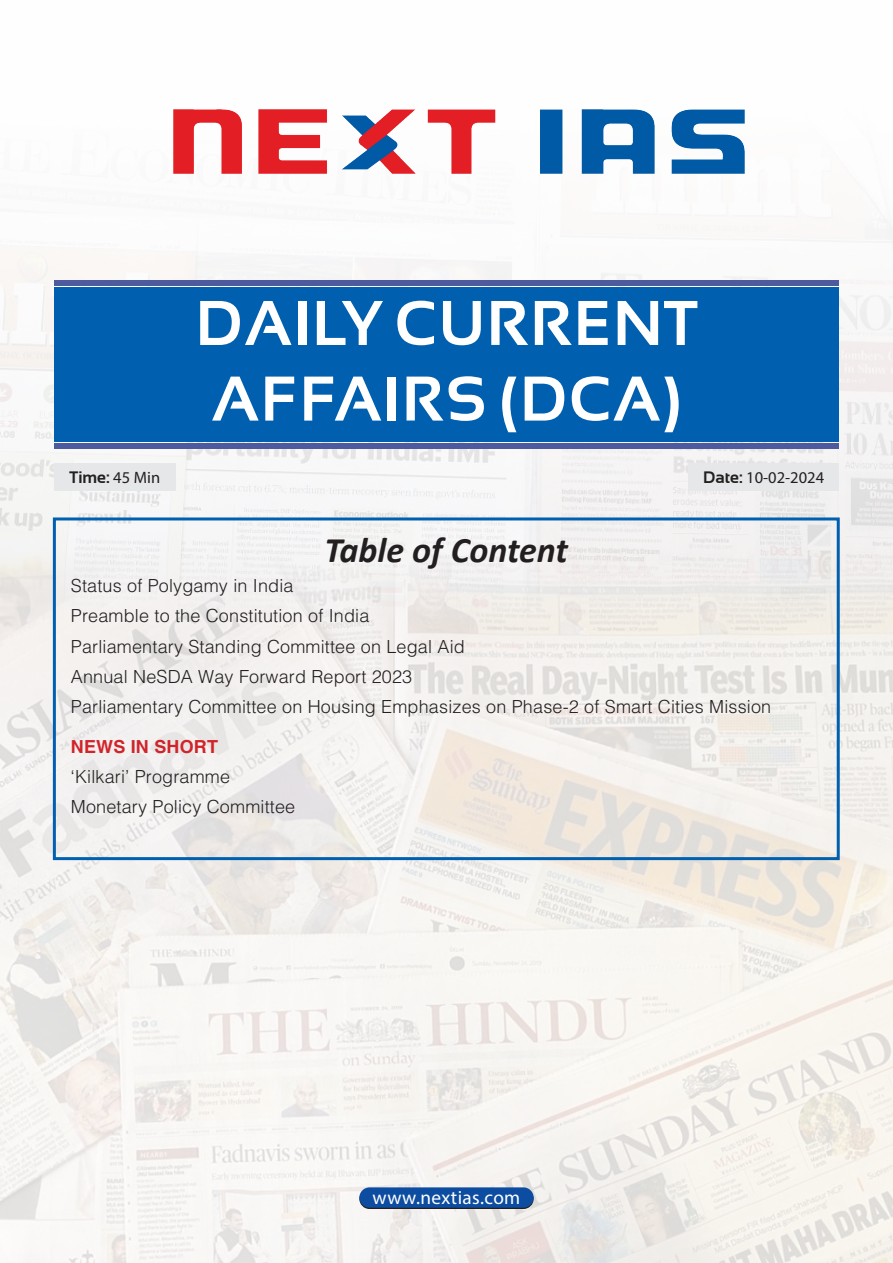
<style>
.page{position:relative;width:893px;height:1263px;background:#fff}
.page>*{position:absolute;margin:0;border:0;box-sizing:border-box;transform-origin:0 0}
.t1{font:700 63px/75.6px "Sansation";letter-spacing:.02em;color:#fff}
.body{font:italic 700 36px "Calibri";color:#231f20}
.t2{font:19.2px "Myriad Pro";letter-spacing:.02em;color:#fff}
.body-2{font:300 18px "Helvetica";letter-spacing:.01em;color:#231f20}
.body-3{font:700 18px "Helvetica";letter-spacing:.01em;color:#d1232a}
.t3{font:16.5px "Myriad Pro";color:#231f20}
.t4{font:700 16.5px "Sansation";color:#231f20}
.s1{font-family:"Myriad Pro";font-weight:400}
.s2{font-family:"Sansation";font-weight:700}
</style>
<div class="page">
<img style="left:0;top:109px;width:893px;height:425px">
<img style="left:0;top:534px;width:893px;height:729px">
<img style="left:174px;top:109px;width:570px;height:64px">
<div style="left:54px;top:287px;width:785px;height:154px;background:#0060af"></div>
<div style="left:54px;top:443px;width:785px;height:5px;background:#4d5a9e"></div>
<div style="left:54px;top:280px;width:785px;height:6px;background:#4d5a9e"></div>
<div style="left:53px;top:517px;width:787px;height:343px;border:3px solid #0060af"></div>
<div style="left:54px;top:463px;width:122px;height:27px;background:#e6e7e9"></div>
<div style="left:688px;top:463px;width:151px;height:27px;background:#e6e7e9"></div>
<svg style="left:359px;top:1189px;width:175px;height:20px"></svg>
<div style="left:359px;top:1187px;width:175px;height:21px;background:#0d4da1;border-radius:10px"></div>
<p class="t1" style="left:196px;top:285px;width:503px">DAILY CURRENT<br>AFFAIRS (DCA)</p>
<p class="t4" style="left:70px;top:467px;width:92px">Time: <span class="s1">45 Min</span></p>
<p class="t3" style="left:703px;top:467px;width:123px"><span class="s2">Date:</span> 10-02-2024</p>
<p class="body" style="left:324px;top:525px;width:245px">Table of Content</p>
<p class="body-2" style="left:71px;top:575px;width:224px">Status of Polygamy in India</p>
<p class="body-2" style="left:71px;top:605px;width:300px">Preamble to the Constitution of India</p>
<p class="body-2" style="left:71px;top:635px;width:395px">Parliamentary Standing Committee on Legal Aid</p>
<p class="body-2" style="left:71px;top:665px;width:343px">Annual NeSDA Way Forward Report 2023</p>
<p class="body-2" style="left:71px;top:695px;width:702px">Parliamentary Committee on Housing Emphasizes on Phase-2 of Smart Cities Mission</p>
<p class="body-3" style="left:71px;top:736px;width:149px">NEWS IN SHORT</p>
<p class="body-2" style="left:71px;top:765px;width:161px">‘Kilkari’ Programme</p>
<p class="body-2" style="left:71px;top:795px;width:226px">Monetary Policy Committee</p>
<p class="t2" style="left:373px;top:1185px;width:149px">www.nextias.com</p>
</div>
